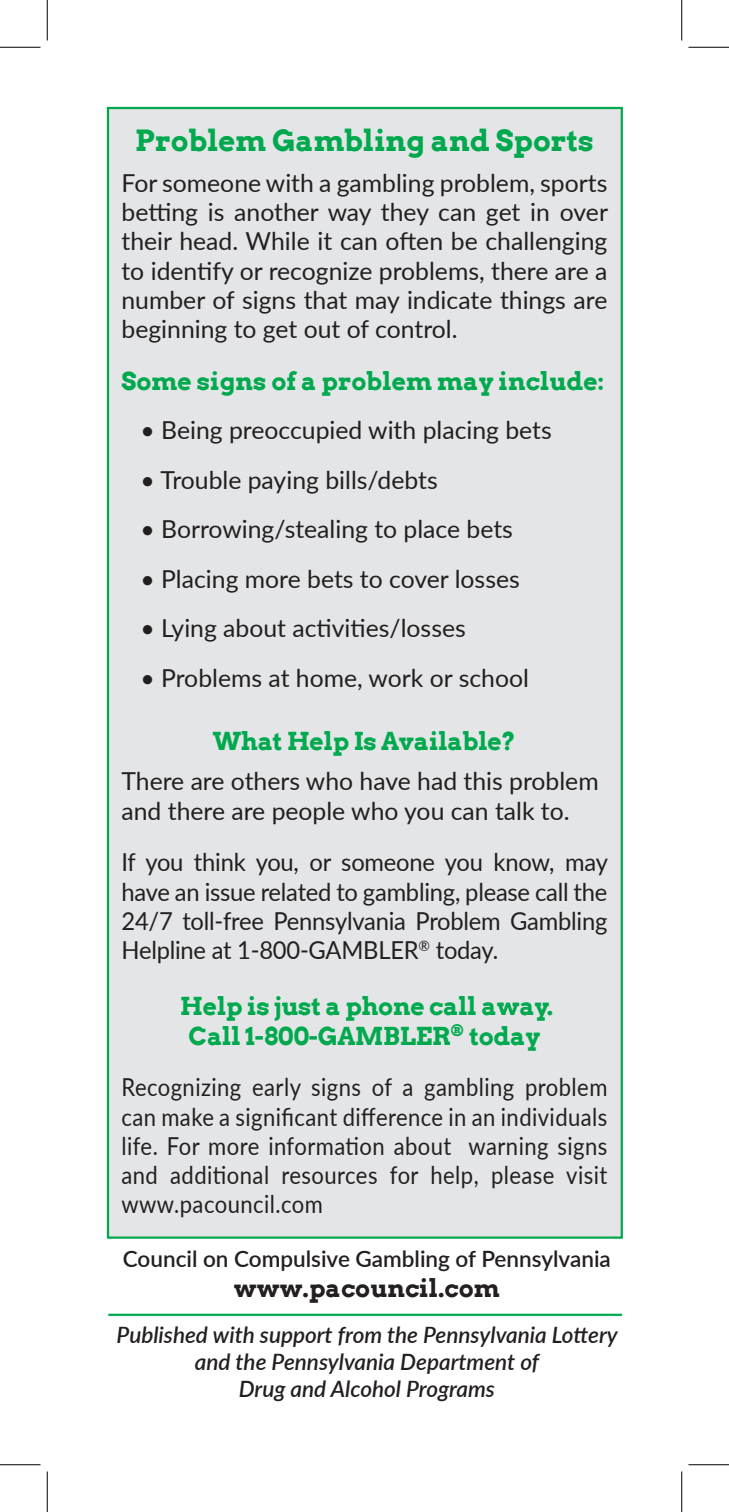
<style>
.page{position:relative;width:729px;height:1512px;background:#fff}
.page>*{position:absolute;margin:0;border:0;box-sizing:border-box;transform-origin:0 0}
.t1{font:700 29.25px "Arvo";color:#00a94e}
.t2{font:24.75px/29.2px "Lato";color:#231f20;text-align:justify}
.t3{font:24.75px/29.2px "Lato";color:#231f20;text-align:justify;scale:.89 1}
.t4{font:24.75px/29.2px "Lato";color:#231f20;text-align:justify;scale:.96 1}
.t5{font:700 24.75px "Arvo";letter-spacing:-.01em;color:#00a94e}
.t6{font:700 24.75px "Arvo";color:#231f20}
.t7{font:italic 600 22.5px/27px "Lato";color:#231f20;text-align:center}
.t8{font:600 22.5px "Lato";color:#231f20}
</style>
<div class="page">
<div style="left:107px;top:107px;width:516px;height:1132px;background:#e4e5e7;border:2px solid #00a94e"></div>
<hr style="left:108px;top:1314px;width:514px;height:2px;background:#00a94e">
<hr style="left:0;top:47px;width:40px;height:1px;background:#000">
<hr style="left:688px;top:47px;width:41px;height:1px;background:#000">
<hr style="left:0;top:1464px;width:40px;height:1px;background:#000">
<hr style="left:688px;top:1464px;width:41px;height:1px;background:#000">
<hr style="left:47px;top:0;width:1px;height:40px;background:#000">
<hr style="left:47px;top:1472px;width:1px;height:40px;background:#000">
<hr style="left:681px;top:0;width:1px;height:40px;background:#000">
<hr style="left:681px;top:1472px;width:1px;height:40px;background:#000">
<p class="t1" style="left:135px;top:122px;width:460px">Problem Gambling and Sports</p>
<p class="t2" style="left:122px;top:167px;width:488px">For someone with a gambling problem, sports betting is another way they can get in over their head. While it can often be challenging to identify or recognize problems, there are a number of signs that may indicate things are beginning to get out of control.</p>
<p class="t5" style="left:122px;top:365px;width:484px">Some signs of a problem may include:</p>
<p class="t2" style="left:141px;top:415px;width:413px">• Being preoccupied with placing bets</p>
<p class="t2" style="left:141px;top:464px;width:299px">• Trouble paying bills/debts</p>
<p class="t2" style="left:141px;top:514px;width:374px">• Borrowing/stealing to place bets</p>
<p class="t2" style="left:141px;top:563px;width:381px">• Placing more bets to cover losses</p>
<p class="t2" style="left:141px;top:613px;width:327px">• Lying about activities/losses</p>
<p class="t2" style="left:141px;top:662px;width:390px">• Problems at home, work or school</p>
<p class="t5" style="left:213px;top:725px;width:305px">What Help Is Available?</p>
<p class="t2" style="left:122px;top:766px;width:479px">There are others who have had this problem and there are people who you can talk to.</p>
<p class="t4" style="left:122px;top:847px;width:508px">If you think you, or someone you know, may have an issue related to gambling, please call the 24/7 toll-free Pennsylvania Problem Gambling Helpline at 1-800-GAMBLER<sup>®</sup> today.</p>
<p class="t5" style="left:180px;top:991px;width:375px">Help is just a phone call away.</p>
<p class="t5" style="left:188px;top:1020px;width:354px">Call 1-800-GAMBLER<sup>®</sup> today</p>
<p class="t3" style="left:122px;top:1072px;width:548px">Recognizing early signs of a gambling problem can make a significant difference in an individuals life. For more information about warning signs and additional resources for help, please visit www.pacouncil.com</p>
<p class="t8" style="left:123px;top:1243px;width:489px">Council on Compulsive Gambling of Pennsylvania</p>
<p class="t6" style="left:234px;top:1273px;width:268px">www.pacouncil.com</p>
<p class="t7" style="left:117px;top:1320px;width:503px">Published with support from the Pennsylvania Lottery and the Pennsylvania Department of</p>
<p class="t7" style="left:239px;top:1374px;width:258px">Drug and Alcohol Programs</p>
</div>
